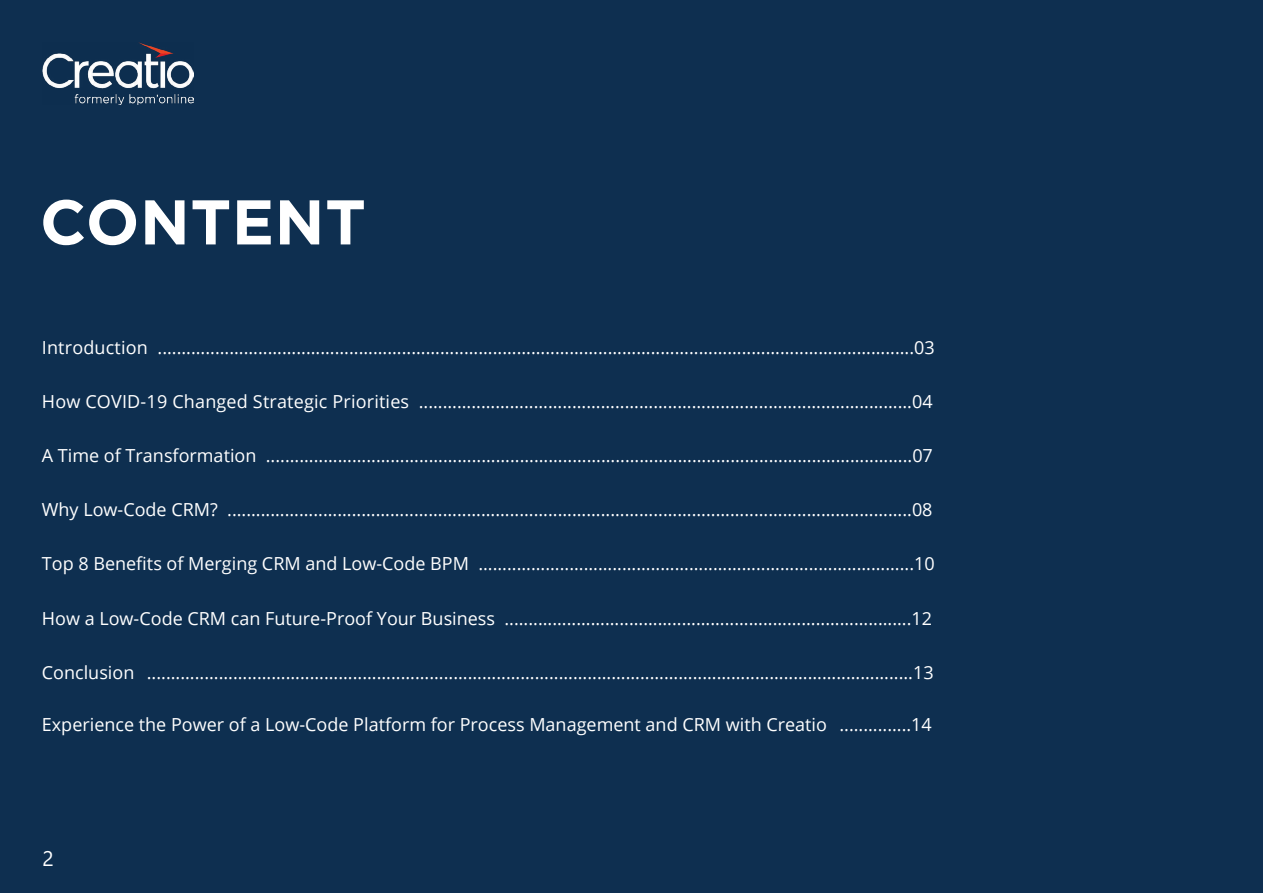
<style>
.page{position:relative;width:1263px;height:893px;background:#0e2f50}
.page>*{position:absolute;margin:0;border:0;box-sizing:border-box;transform-origin:0 0}
.t1{font:700 63px "Gotham Pro";letter-spacing:.01em;color:#fff}
.t2{font:21px "Segoe UI";color:#fff}
.t3{font:18px "Open Sans";color:#fff}
</style>
<div class="page">
<img style="left:43px;top:43px;width:151px;height:61px">
<h1 class="t1" style="left:40px;top:186px;width:327px">CONTENT</h1>
<p class="t3" style="left:42px;top:335px;width:894px">Introduction ..............................................................................................................................................................03</p>
<p class="t3" style="left:42px;top:389px;width:892px">How COVID-19 Changed Strategic Priorities .......................................................................................................04</p>
<p class="t3" style="left:42px;top:443px;width:892px">A Time of Transformation .......................................................................................................................................07</p>
<p class="t3" style="left:42px;top:497px;width:892px">Why Low-Code CRM? ...............................................................................................................................................08</p>
<p class="t3" style="left:42px;top:551px;width:894px">Top 8 Benefits of Merging CRM and Low-Code BPM ...........................................................................................10</p>
<p class="t3" style="left:42px;top:606px;width:892px">How a Low-Code CRM can Future-Proof Your Business .....................................................................................12</p>
<p class="t3" style="left:42px;top:660px;width:893px">Conclusion ................................................................................................................................................................13</p>
<p class="t3" style="left:42px;top:712px;width:891px">Experience the Power of a Low-Code Platform for Process Management and CRM with Creatio ...............14</p>
<p class="t2" style="left:43px;top:838px;width:13px">2</p>
</div>
